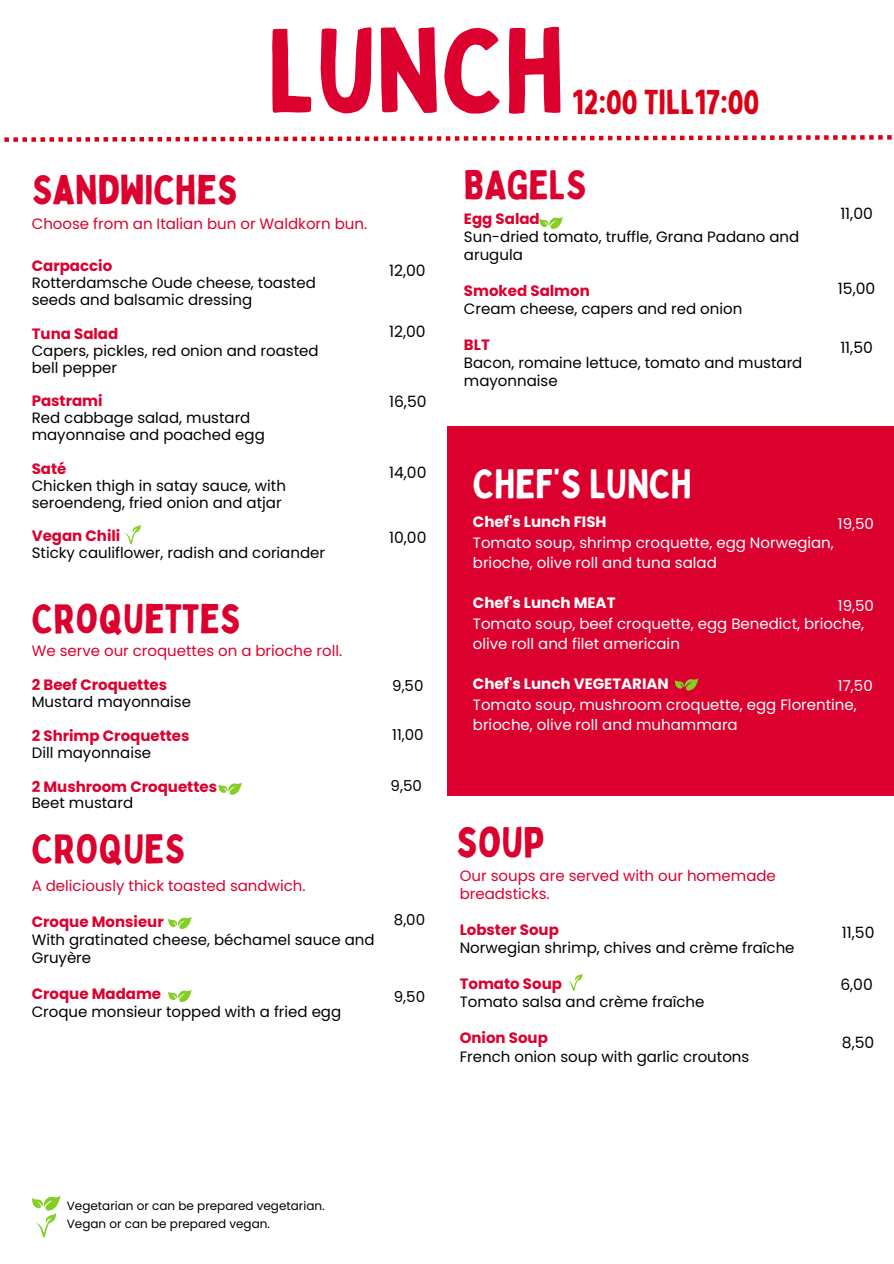
<style>
.page{position:relative;width:894px;height:1264px;background:#fff}
.page>*{position:absolute;margin:0;border:0;box-sizing:border-box;transform-origin:0 0}
.t1{font:116.7px "Bobby Jones";color:#dc002f}
.t2{font:42px "Bobby Jones";color:#dc002f}
.t3{font:40.5px "Bobby Jones";color:#dc002f}
.t4{font:40.5px "Bobby Jones";color:#fff}
.t5{font:34.2px "Bobby Jones";color:#da0018}
.t6{font:15.6px "Poppins";color:#000}
.t7{font:15px/16.8px "Poppins";color:#000}
.t8{font:15px/20.2px "Poppins";color:#fff}
.t9{font:15px/18px "Poppins";color:#dc002f}
.t10{font:700 15px/16.8px "Poppins";color:#dc002f}
.t11{font:15px "Poppins";color:#fffefe}
.t12{font:12px "Poppins";color:#000}
.s1{font-weight:700;color:#dc002f}
.s2{font-weight:400;color:#000}
.s3{font-weight:700}
</style>
<div class="page">
<svg style="left:32px;top:1196px;width:28px;height:41px"></svg>
<svg style="left:4px;top:135px;width:888px;height:7px"></svg>
<svg style="left:567px;top:973px;width:16px;height:18px"></svg>
<div style="left:447px;top:426px;width:446px;height:370px;background:#dc002f"></div>
<svg style="left:124px;top:524px;width:17px;height:20px"></svg>
<svg style="left:218px;top:782px;width:24px;height:12px"></svg>
<svg style="left:168px;top:917px;width:23px;height:12px"></svg>
<svg style="left:168px;top:990px;width:23px;height:11px"></svg>
<svg style="left:539px;top:217px;width:23px;height:12px"></svg>
<svg style="left:675px;top:678px;width:23px;height:12px"></svg>
<h1 class="t1" style="left:267px;top:-3px;width:299px">LUNCH</h1>
<h4 class="t5" style="left:572px;top:81px;width:189px">12:00 TILL17:00</h4>
<p class="t3" style="left:32px;top:164px;width:207px">SANDWICHES</p>
<p class="t9" style="left:32px;top:214px;width:337px">Choose from an Italian bun or Waldkorn bun.</p>
<h3 class="t7" style="left:32px;top:257px;width:285px"><span class="s1">Carpaccio<br></span>Rotterdamsche Oude cheese, toasted seeds and balsamic dressing</h3>
<h4 class="t7" style="left:32px;top:325px;width:288px"><span class="s1">Tuna Salad<br></span>Capers, pickles, red onion and roasted bell pepper</h4>
<h4 class="t7" style="left:32px;top:392px;width:234px"><span class="s1">Pastrami<br></span>Red cabbage salad, mustard mayonnaise and poached egg</h4>
<h4 class="t7" style="left:32px;top:460px;width:256px"><span class="s1">Saté<br></span>Chicken thigh in satay sauce, with seroendeng, fried onion and atjar</h4>
<h4 class="t7" style="left:32px;top:527px;width:295px"><span class="s1">Vegan Chili<br></span>Sticky cauliflower, radish and coriander</h4>
<h4 class="t6" style="left:389px;top:260px;width:38px">12,00</h4>
<h4 class="t6" style="left:389px;top:320px;width:38px">12,00</h4>
<h4 class="t6" style="left:389px;top:391px;width:39px">16,50</h4>
<p class="t6" style="left:389px;top:461px;width:39px">14,00</p>
<p class="t6" style="left:389px;top:526px;width:39px">10,00</p>
<h4 class="t3" style="left:32px;top:593px;width:210px">CROQUETTES</h4>
<h4 class="t9" style="left:32px;top:642px;width:312px">We serve our croquettes on a brioche roll.</h4>
<p class="t7" style="left:32px;top:676px;width:161px"><span class="s1">2 Beef Croquettes<br></span>Mustard mayonnaise</p>
<h4 class="t10" style="left:32px;top:727px;width:159px">2 Shrimp Croquettes<br><span class="s2">Dill mayonnaise</span></h4>
<h4 class="t10" style="left:32px;top:777px;width:187px">2 Mushroom Croquettes<br><span class="s2">Beet mustard</span></h4>
<h4 class="t3" style="left:32px;top:823px;width:155px">CROQUES</h4>
<h4 class="t9" style="left:32px;top:876px;width:275px">A deliciously thick toasted sandwich.</h4>
<h4 class="t7" style="left:32px;top:912px;width:344px;line-height:18px"><span class="s1">Croque Monsieur<br></span>With gratinated cheese, béchamel sauce and<br>Gruyère</h4>
<h4 class="t7" style="left:32px;top:984px;width:311px;line-height:18px"><span class="s1">Croque Madame<br></span>Croque monsieur topped with a fried egg</h4>
<h4 class="t7" style="left:392px;top:677px;width:33px">9,50</h4>
<h4 class="t7" style="left:392px;top:726px;width:33px">11,00</h4>
<h4 class="t7" style="left:390px;top:777px;width:33px">9,50</h4>
<h4 class="t7" style="left:394px;top:911px;width:33px">8,00</h4>
<h4 class="t7" style="left:394px;top:988px;width:33px">9,50</h4>
<h4 class="t3" style="left:464px;top:159px;width:124px">BAGELS</h4>
<h4 class="t7" style="left:464px;top:210px;width:337px;line-height:18px"><span class="s1">Egg Salad<br></span>Sun-dried tomato, truffle, Grana Padano and arugula</h4>
<h4 class="t7" style="left:464px;top:282px;width:280px;line-height:18px"><span class="s1">Smoked Salmon<br></span>Cream cheese, capers and red onion</h4>
<h4 class="t7" style="left:464px;top:336px;width:340px;line-height:18px"><span class="s1">BLT<br></span>Bacon, romaine lettuce, tomato and mustard mayonnaise</h4>
<h4 class="t6" style="left:840px;top:203px;width:34px">11,00</h4>
<h4 class="t6" style="left:837px;top:278px;width:39px">15,00</h4>
<h4 class="t6" style="left:840px;top:337px;width:34px">11,50</h4>
<h4 class="t4" style="left:473px;top:458px;width:220px">CHEF’S LUNCH</h4>
<h4 class="t8" style="left:473px;top:512px;width:362px"><span class="s3">Chef's Lunch FISH<br></span>Tomato soup, shrimp croquette, egg Norwegian, brioche, olive roll and tuna salad</h4>
<h4 class="t8" style="left:473px;top:593px;width:392px"><span class="s3">Chef's Lunch MEAT<br></span>Tomato soup, beef croquette, egg Benedict, brioche, olive roll and filet americain</h4>
<p class="t8" style="left:473px;top:674px;width:385px"><span class="s3">Chef's Lunch VEGETARIAN<br></span>Tomato soup, mushroom croquette, egg Florentine, brioche, olive roll and muhammara</p>
<h4 class="t11" style="left:837px;top:513px;width:38px">19,50</h4>
<p class="t11" style="left:837px;top:595px;width:38px">19,50</p>
<h4 class="t11" style="left:837px;top:675px;width:36px">17,50</h4>
<h4 class="t2" style="left:456px;top:815px;width:90px">SOUP</h4>
<h4 class="t9" style="left:459px;top:866px;width:317px">Our soups are served with our homemade breadsticks.</h4>
<h4 class="t7" style="left:459px;top:920px;width:336px;line-height:18px"><span class="s1">Lobster Soup<br></span>Norwegian shrimp, chives and crème fraîche</h4>
<h2 class="t7" style="left:459px;top:974px;width:246px;line-height:18px"><span class="s1">Tomato Soup<br></span>Tomato salsa and crème fraîche</h2>
<h4 class="t7" style="left:459px;top:1027px;width:291px;line-height:19.2px"><span class="s1">Onion Soup<br></span>French onion soup with garlic croutons</h4>
<h4 class="t6" style="left:841px;top:921px;width:34px">11,50</h4>
<h4 class="t6" style="left:840px;top:973px;width:34px">6,00</h4>
<h4 class="t6" style="left:841px;top:1031px;width:34px">8,50</h4>
<h4 class="t12" style="left:67px;top:1197px;width:259px">Vegetarian or can be prepared vegetarian.</h4>
<h4 class="t12" style="left:67px;top:1215px;width:205px">Vegan or can be prepared vegan.</h4>
</div>
